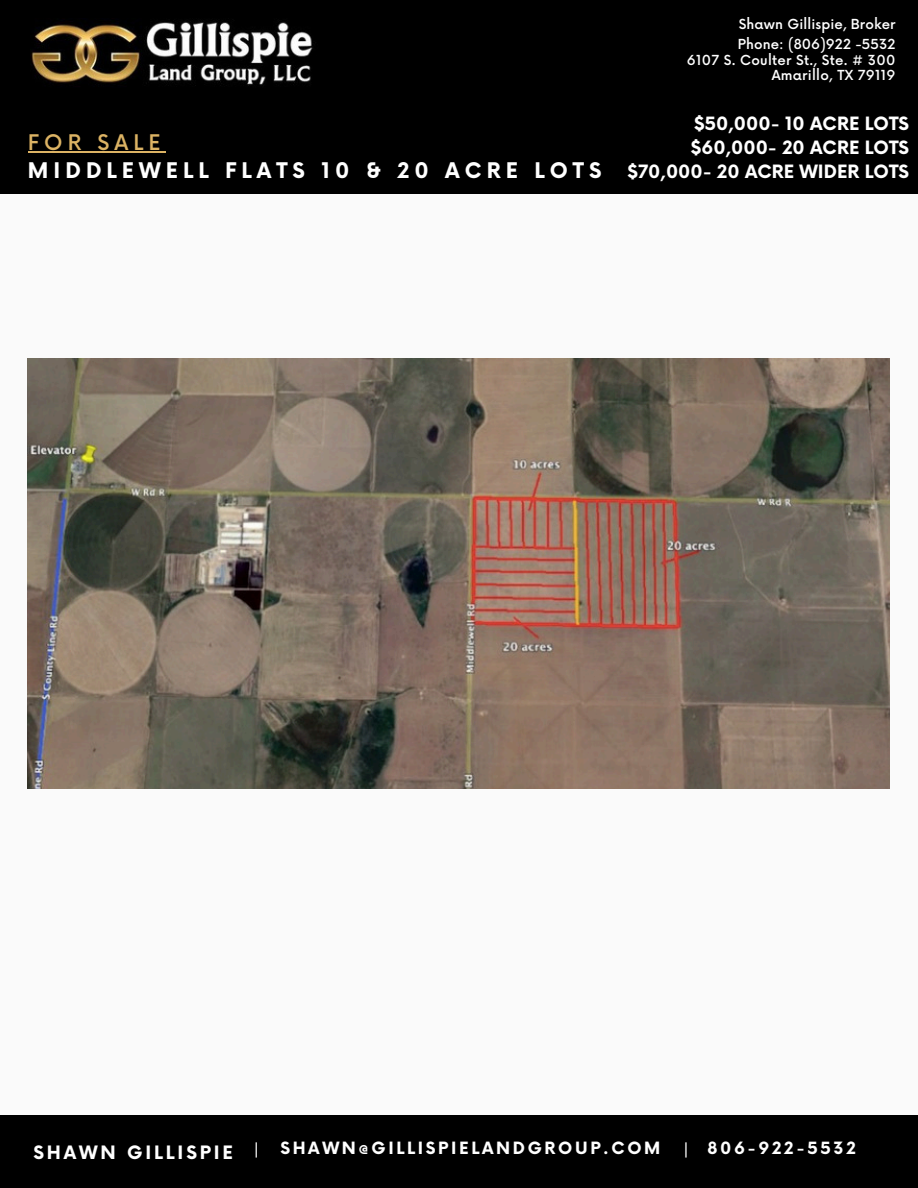
<style>
.page{position:relative;width:918px;height:1188px;background:#fafafa}
.page>*{position:absolute;margin:0;border:0;box-sizing:border-box;transform-origin:0 0}
.t1{font:700 21px/28.2px "Now";letter-spacing:.24em;color:#fff}
.t2{font:700 18px "Now";letter-spacing:.16em;color:#fff}
.t3{font:700 17.85px/24px "Now";color:#fff;text-align:right}
.t4{font:500 16.8px "Now";color:#fff}
.t5{font:700 16.5px "Now";letter-spacing:.16em;color:#fff}
.t6{font:500 13.5px/20.2px "Now";letter-spacing:.01em;color:#fff}
.s1{font-weight:500;color:#dcb364}
</style>
<div class="page">
<div style="left:0;top:0;width:918px;height:194px;background:#000"></div>
<img style="left:31px;top:22px;width:282px;height:64px">
<img style="left:28px;top:359px;width:862px;height:430px">
<div style="left:0;top:1115px;width:918px;height:73px;background:#000"></div>
<hr style="left:28px;top:151px;width:138px;height:1px;background:#dcb364">
<p class="t1" style="left:28px;top:129px;width:575px"><span class="s1">FOR SALE<br></span>MIDDLEWELL FLATS 10 &amp; 20 ACRE LOTS</p>
<p class="t6" style="left:738px;top:15px;width:159px">Shawn Gillispie, Broker<br>Phone: (806)922 -5532</p>
<h2 class="t6" style="left:687px;top:51px;width:210px">6107 S. Coulter St., Ste. # 300</h2>
<p class="t6" style="left:772px;top:66px;width:125px">Amarillo, TX 79119</p>
<h2 class="t3" style="left:628px;top:113px;width:283px">$50,000- 10 ACRE LOTS $60,000- 20 ACRE LOTS $70,000- 20 ACRE WIDER LOTS</h2>
<p class="t2" style="left:33px;top:1143px;width:201px">SHAWN GILLISPIE</p>
<h1 class="t4" style="left:254px;top:1140px;width:7px">|</h1>
<p class="t5" style="left:280px;top:1139px;width:382px">SHAWN@GILLISPIELANDGROUP.COM</p>
<p class="t4" style="left:683px;top:1140px;width:7px">|</p>
<p class="t5" style="left:707px;top:1139px;width:150px">806-922-5532</p>
</div>
